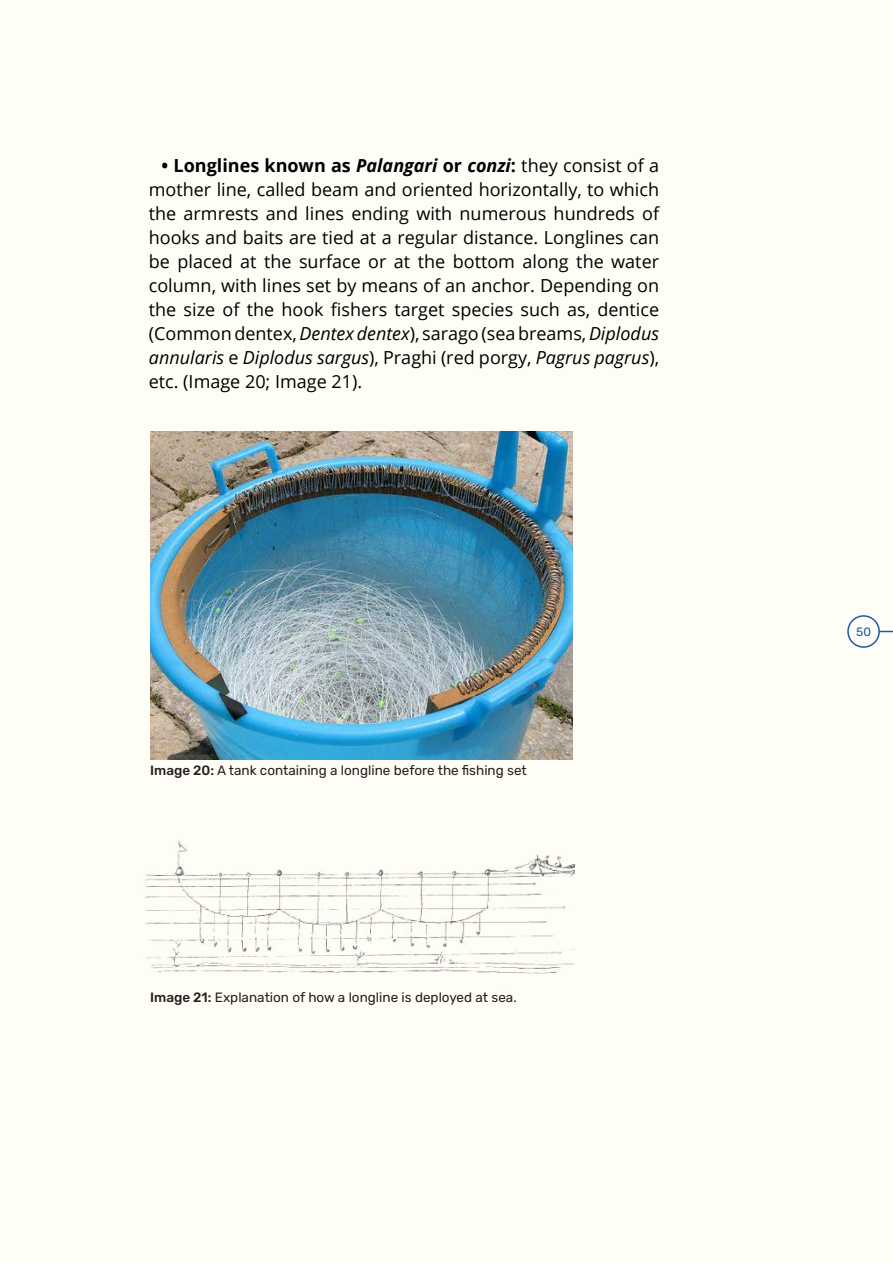
<style>
.page{position:relative;width:893px;height:1263px;background:#fffef6}
.page>*{position:absolute;margin:0;border:0;box-sizing:border-box;transform-origin:0 0}
.t1{font:18px/24px "Open Sans";color:#000;text-align:justify}
.t2{font:13.5px "Rubik";color:#231f20}
.t3{font:12px "Rubik";color:#1e58a7}
.s1{font-weight:700}
.s2{font-weight:700;font-style:italic}
.s3{font-style:italic}
.s4{font-weight:500}
</style>
<div class="page">
<div style="left:847px;top:615px;width:33px;height:33px;border:2px solid #1e58a7;border-radius:50%"></div>
<svg style="left:879px;top:631px;width:14px;height:1px"></svg>
<img style="left:150px;top:432px;width:423px;height:327px">
<img style="left:145px;top:841px;width:429px;height:133px">
<p class="t1" style="left:149px;top:153px;width:512px;text-indent:13px"><span class="s1">• Longlines known as</span> <span class="s2">Palangari</span> <span class="s1">or</span> <span class="s2">conzi</span><span class="s1">:</span> they consist of a mother line, called beam and oriented horizontally, to which the armrests and lines ending with numerous hundreds of hooks and baits are tied at a regular distance. Longlines can be placed at the surface or at the bottom along the water column, with lines set by means of an anchor. Depending on the size of the hook fishers target species such as, dentice (Common dentex, <span class="s3">Dentex dentex</span>), sarago (sea breams, <span class="s3">Diplodus annularis</span> e <span class="s3">Diplodus sargus</span>), Praghi (red porgy, <span class="s3">Pagrus pagrus</span>), etc. (Image 20; Image 21).</p>
<p class="t2" style="left:150px;top:762px;width:378px"><span class="s4">Image 20:</span> A tank containing a longline before the fishing set</p>
<p class="t2" style="left:150px;top:989px;width:368px"><span class="s4">Image 21:</span> Explanation of how a longline is deployed at sea.</p>
<p class="t3" style="left:856px;top:625px;width:16px">50</p>
</div>
